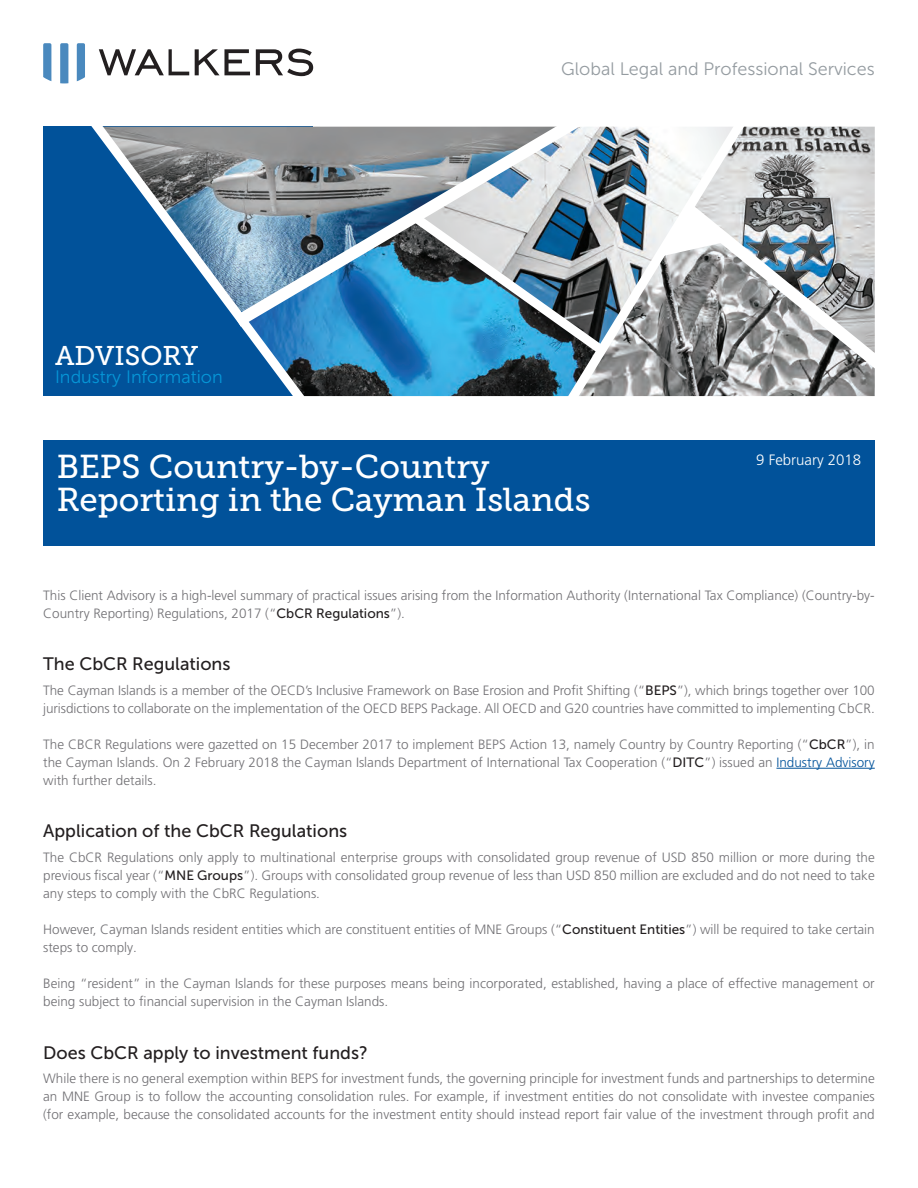
<style>
.page{position:relative;width:918px;height:1188px;background:#fff}
.page>*{position:absolute;margin:0;border:0;box-sizing:border-box;transform-origin:0 0}
.t1{font:33px/33px "Museo Slab 500";color:#fff}
.t2{font:27px "Museo Slab 500";color:#fff}
.Body_Title{font:18px "Museo Sans 500";color:#231f20}
.t3{font:18px "Museo Sans 300";color:#959ca1}
.t4{font:18px "Museo Sans 300";color:#0696d7}
.t5{font:300 15px "Frutiger LT Pro";color:#fff}
.Body_Text{font:300 13.5px/18px "Frutiger LT Pro";color:#717074}
.s1{font-family:"Museo Sans 500";font-weight:400;color:#231f20}
.s2{color:#01529a}
</style>
<div class="page">
<svg style="left:99px;top:49px;width:90px;height:26px"></svg>
<svg style="left:195px;top:49px;width:55px;height:26px"></svg>
<svg style="left:256px;top:49px;width:57px;height:27px"></svg>
<svg style="left:43px;top:43px;width:8px;height:38px"></svg>
<svg style="left:60px;top:43px;width:8px;height:40px"></svg>
<svg style="left:77px;top:43px;width:8px;height:38px"></svg>
<div style="left:43px;top:127px;width:270px;height:269px;background:#01529a"></div>
<img style="left:313px;top:338px;width:245px;height:58px">
<img style="left:753px;top:127px;width:122px;height:66px">
<svg style="left:76px;top:126px;width:237px;height:271px"></svg>
<img style="left:221px;top:126px;width:337px;height:212px">
<svg style="left:402px;top:205px;width:156px;height:157px;background:#69a2bc"></svg>
<svg style="left:558px;top:126px;width:195px;height:271px"></svg>
<svg style="left:672px;top:193px;width:203px;height:199px;background:#9da1a3"></svg>
<svg style="left:659px;top:208px;width:69px;height:49px"></svg>
<div style="left:43px;top:440px;width:832px;height:106px;background:#01529a"></div>
<hr style="left:776px;top:768px;width:99px;height:1px;background:#01529a">
<h2 class="t2" style="left:55px;top:340px;width:145px">ADVISORY</h2>
<h3 class="t4" style="left:55px;top:367px;width:169px">Industry Information</h3>
<h3 class="t3" style="left:561px;top:59px;width:315px">Global Legal and Professional Services</h3>
<p class="t1" style="left:57px;top:450px;width:535px">BEPS Country-by-Country<br>Reporting in the Cayman Islands</p>
<p class="t5" style="left:756px;top:451px;width:107px">9 February 2018</p>
<p class="Body_Text" style="left:43px;top:586px;width:833px">This Client Advisory is a high-level summary of practical issues arising from the Information Authority (International Tax Compliance) (Country-by-<br>Country Reporting) Regulations, 2017 (“<span class="s1">CbCR Regulations</span>”).</p>
<p class="Body_Title" style="left:43px;top:654px;width:189px">The CbCR Regulations</p>
<p class="Body_Text" style="left:43px;top:681px;width:833px">The Cayman Islands is a member of the OECD’s Inclusive Framework on Base Erosion and Profit Shifting (“<span class="s1">BEPS</span>”), which brings together over 100 jurisdictions to collaborate on the implementation of the OECD BEPS Package. All OECD and G20 countries have committed to implementing CbCR.</p>
<p class="Body_Text" style="left:43px;top:735px;width:833px;text-align:justify">The CBCR Regulations were gazetted on 15 December 2017 to implement BEPS Action 13, namely Country by Country Reporting (“<span class="s1">CbCR</span>”), in the Cayman Islands. On 2 February 2018 the Cayman Islands Department of International Tax Cooperation (“<span class="s1">DITC</span>”) issued an <span class="s2">Industry Advisory </span>with further details.</p>
<p class="Body_Title" style="left:43px;top:821px;width:306px">Application of the CbCR Regulations</p>
<p class="Body_Text" style="left:43px;top:849px;width:833px;text-align:justify">The CbCR Regulations only apply to multinational enterprise groups with consolidated group revenue of USD 850 million or more during the previous fiscal year (“<span class="s1">MNE Groups</span>”). Groups with consolidated group revenue of less than USD 850 million are excluded and do not need to take any steps to comply with the CbRC Regulations.</p>
<p class="Body_Text" style="left:43px;top:921px;width:833px">However, Cayman Islands resident entities which are constituent entities of MNE Groups (“<span class="s1">Constituent Entities</span>”) will be required to take certain steps to comply.</p>
<p class="Body_Text" style="left:43px;top:975px;width:833px">Being “resident” in the Cayman Islands for these purposes means being incorporated, established, having a place of effective management or being subject to financial supervision in the Cayman Islands.</p>
<p class="Body_Title" style="left:43px;top:1043px;width:326px">Does CbCR apply to investment funds?</p>
<p class="Body_Text" style="left:43px;top:1070px;width:833px;text-align:justify">While there is no general exemption within BEPS for investment funds, the governing principle for investment funds and partnerships to determine an MNE Group is to follow the accounting consolidation rules. For example, if investment entities do not consolidate with investee companies (for example, because the consolidated accounts for the investment entity should instead report fair value of the investment through profit and</p>
</div>
